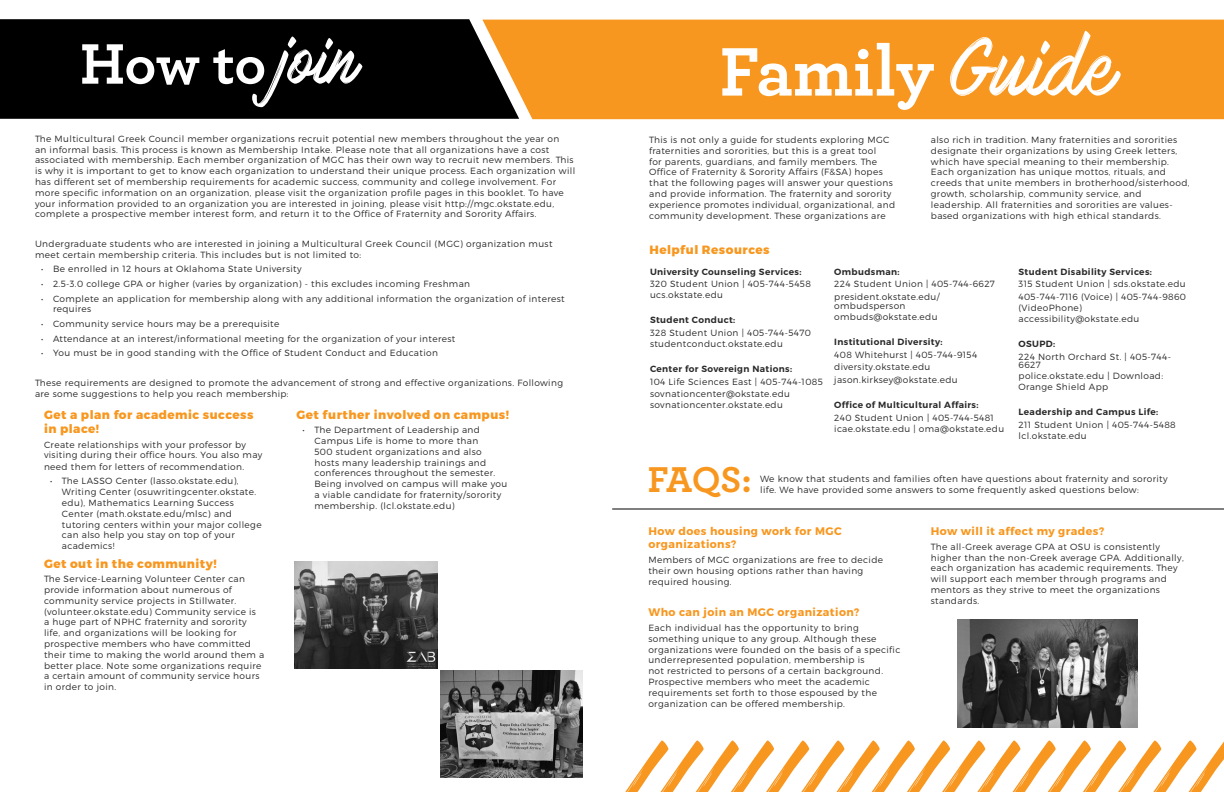
<style>
.page{position:relative;width:1224px;height:792px;background:#fff}
.page>*{position:absolute;margin:0;border:0;box-sizing:border-box;transform-origin:0 0}
.t1{font:112.5px "Mark My Words";color:#f8971f}
.t2{font:700 72px "Archer";color:#fff}
.t3{font:700 59.9px "Archer";color:#fff}
.t4{font:700 37.7px "Archer";color:#f8971f}
.t5{font:800 12px/14.4px "Montserrat";letter-spacing:.04em;color:#f8971f}
.t6{font:700 11px/13.2px "Montserrat";letter-spacing:.04em;color:#f8971f}
.t7{font:300 9px/10.8px "Montserrat";letter-spacing:.04em;color:#292829}
.t8{font:600 9px "Montserrat";letter-spacing:.04em;color:#292829}
.s1{font-family:"Mark My Words";font-weight:400}
</style>
<div class="page">
<img style="left:440px;top:670px;width:143px;height:107px">
<img style="left:957px;top:620px;width:181px;height:107px">
<div style="left:0;top:19px;width:519px;height:100px;background:#000"></div>
<div style="left:482px;top:20px;width:742px;height:99px;background:#f8971f"></div>
<hr style="left:612px;top:508px;width:612px;height:2px;background:#000">
<img style="left:294px;top:561px;width:143px;height:108px">
<h3 class="t3" style="left:80px;top:16px;width:280px">How to <span class="s1">join</span></h3>
<p class="t7" style="left:35px;top:133px;width:542px">The Multicultural Greek Council member organizations recruit potential new members throughout the year on<br>an informal basis. This process is known as Membership Intake. Please note that all organizations have a cost associated with membership. Each member organization of MGC has their own way to recruit new members. This is why it is important to get to know each organization to understand their unique process. Each organization will has different set of membership requirements for academic success, community and college involvement. For more specific information on an organization, please visit the organization profile pages in this booklet. To have your information provided to an organization you are interested in joining, please visit http://mgc.okstate.edu, complete a prospective member interest form, and return it to the Office of Fraternity and Sorority Affairs.</p>
<p class="t7" style="left:35px;top:238px;width:519px">Undergraduate students who are interested in joining a Multicultural Greek Council (MGC) organization must meet certain membership criteria. This includes but is not limited to:</p>
<p class="t7" style="left:41px;top:263px;width:262px">• Be enrolled in 12 hours at Oklahoma State University</p>
<p class="t7" style="left:41px;top:278px;width:431px">• 2.5-3.0 college GPA or higher (varies by organization) - this excludes incoming Freshman</p>
<p class="t7" style="left:53px;top:293px;width:513px;text-indent:-12px">• Complete an application for membership along with any additional information the organization of interest requires</p>
<p class="t7" style="left:41px;top:318px;width:240px">• Community service hours may be a prerequisite</p>
<p class="t7" style="left:41px;top:333px;width:416px">• Attendance at an interest/informational meeting for the organization of your interest</p>
<p class="t7" style="left:41px;top:348px;width:398px">• You must be in good standing with the Office of Student Conduct and Education</p>
<p class="t7" style="left:35px;top:377px;width:530px">These requirements are designed to promote the advancement of strong and effective organizations. Following are some suggestions to help you reach membership:</p>
<h3 class="t5" style="left:44px;top:407px;width:211px">Get a plan for academic success in place!</h3>
<p class="t7" style="left:44px;top:439px;width:220px">Create relationships with your professor by visiting during their office hours. You also may need them for letters of recommendation.</p>
<p class="t7" style="left:62px;top:476px;width:201px;text-indent:-12px">• The LASSO Center (lasso.okstate.edu), Writing Center (osuwritingcenter.okstate. edu), Mathematics Learning Success Center (math.okstate.edu/mlsc) and tutoring centers within your major college can also help you stay on top of your academics!</p>
<h3 class="t5" style="left:44px;top:556px;width:174px">Get out in the community!</h3>
<p class="t7" style="left:44px;top:573px;width:222px">The Service-Learning Volunteer Center can provide information about numerous of community service projects in Stillwater. (volunteer.okstate.edu) Community service is<br>a huge part of NPHC fraternity and sorority life, and organizations will be looking for prospective members who have committed their time to making the world around them a better place. Note some organizations require a certain amount of community service hours in order to join.</p>
<h3 class="t5" style="left:296px;top:407px;width:214px">Get further involved on campus!</h3>
<p class="t7" style="left:314px;top:425px;width:194px;text-indent:-12px">• The Department of Leadership and Campus Life is home to more than<br>500 student organizations and also hosts many leadership trainings and conferences throughout the semester.<br>Being involved on campus will make you a viable candidate for fraternity/sorority membership. (lcl.okstate.edu)</p>
<h2 class="t2" style="left:720px;top:15px;width:398px">Family <span class="s1">Guide</span></h2>
<p class="t7" style="left:649px;top:134px;width:247px">This is not only a guide for students exploring MGC fraternities and sororities, but this is a great tool<br>for parents, guardians, and family members. The Office of Fraternity &amp; Sorority Affairs (F&amp;SA) hopes that the following pages will answer your questions and provide information. The fraternity and sorority experience promotes individual, organizational, and community development. These organizations are</p>
<p class="t7" style="left:931px;top:134px;width:260px">also rich in tradition. Many fraternities and sororities designate their organizations by using Greek letters, which have special meaning to their membership.<br>Each organization has unique mottos, rituals, and creeds that unite members in brotherhood/sisterhood, growth, scholarship, community service, and leadership. All fraternities and sororities are values&shy;based organizations with high ethical standards.</p>
<h3 class="t5" style="left:649px;top:243px;width:122px">Helpful Resources</h3>
<p class="t8" style="left:650px;top:266px;width:153px">University Counseling Services:</p>
<p class="t7" style="left:650px;top:279px;width:162px">320 Student Union | 405-744-5458 ucs.okstate.edu</p>
<p class="t8" style="left:650px;top:315px;width:87px">Student Conduct:</p>
<p class="t7" style="left:650px;top:327px;width:162px">328 Student Union | 405-744-5470 studentconduct.okstate.edu</p>
<p class="t8" style="left:650px;top:363px;width:144px">Center for Sovereign Nations:</p>
<p class="t7" style="left:650px;top:375px;width:174px;line-height:12.7px">104 Life Sciences East | 405-744-1085 sovnationcenter@okstate.edu</p>
<p class="t7" style="left:650px;top:399px;width:134px">sovnationcenter.okstate.edu</p>
<p class="t8" style="left:1019px;top:266px;width:135px">Student Disability Services:</p>
<p class="t7" style="left:1019px;top:278px;width:169px;line-height:12.7px">315 Student Union | sds.okstate.edu<br>405-744-7116 (Voice) | 405-744-9860</p>
<p class="t7" style="left:1019px;top:302px;width:122px">(VideoPhone) accessibility@okstate.edu</p>
<p class="t8" style="left:1019px;top:338px;width:38px">OSUPD:</p>
<p class="t7" style="left:1019px;top:352px;width:154px;line-height:8.8px">224 North Orchard St. | 405-744-<br>6627</p>
<p class="t7" style="left:1019px;top:370px;width:146px">police.okstate.edu | Download:<br>Orange Shield App</p>
<p class="t8" style="left:1019px;top:406px;width:141px">Leadership and Campus Life:</p>
<p class="t7" style="left:1019px;top:419px;width:159px">211 Student Union | 405-744-5488 lcl.okstate.edu</p>
<p class="t7" style="left:760px;top:473px;width:409px">We know that students and families often have questions about fraternity and sorority life. We have provided some answers to some frequently asked questions below:</p>
<p class="t8" style="left:834px;top:266px;width:67px">Ombudsman:</p>
<p class="t7" style="left:834px;top:278px;width:162px;line-height:12.7px">224 Student Union | 405-744-6627 president.okstate.edu/</p>
<p class="t7" style="left:834px;top:300px;width:105px">ombudsperson ombuds@okstate.edu</p>
<p class="t8" style="left:834px;top:336px;width:110px">Institutional Diversity:</p>
<p class="t7" style="left:834px;top:348px;width:144px;line-height:12.7px">408 Whitehurst | 405-744-9154 diversity.okstate.edu jason.kirksey@okstate.edu</p>
<p class="t8" style="left:834px;top:399px;width:146px">Office of Multicultural Affairs:</p>
<p class="t7" style="left:834px;top:412px;width:171px">240 Student Union | 405-744-5481 icae.okstate.edu | oma@okstate.edu</p>
<h3 class="t4" style="left:648px;top:450px;width:106px">FAQS:</h3>
<p class="t6" style="left:648px;top:525px;width:195px">How does housing work for MGC organizations?</p>
<p class="t7" style="left:648px;top:554px;width:236px">Members of MGC organizations are free to decide their own housing options rather than having required housing.</p>
<p class="t6" style="left:648px;top:606px;width:213px">Who can join an MGC organization?</p>
<p class="t7" style="left:648px;top:622px;width:254px">Each individual has the opportunity to bring something unique to any group. Although these organizations were founded on the basis of a specific underrepresented population, membership is<br>not restricted to persons of a certain background.<br>Prospective members who meet the academic requirements set forth to those espoused by the organization can be offered membership.</p>
<p class="t6" style="left:931px;top:525px;width:175px">How will it affect my grades?</p>
<p class="t7" style="left:931px;top:541px;width:255px">The all-Greek average GPA at OSU is consistently higher than the non-Greek average GPA. Additionally, each organization has academic requirements. They will support each member through programs and mentors as they strive to meet the organizations standards.</p>
<h1 class="t1" style="left:605px;top:727px;width:634px">/////////////////</h1>
</div>
